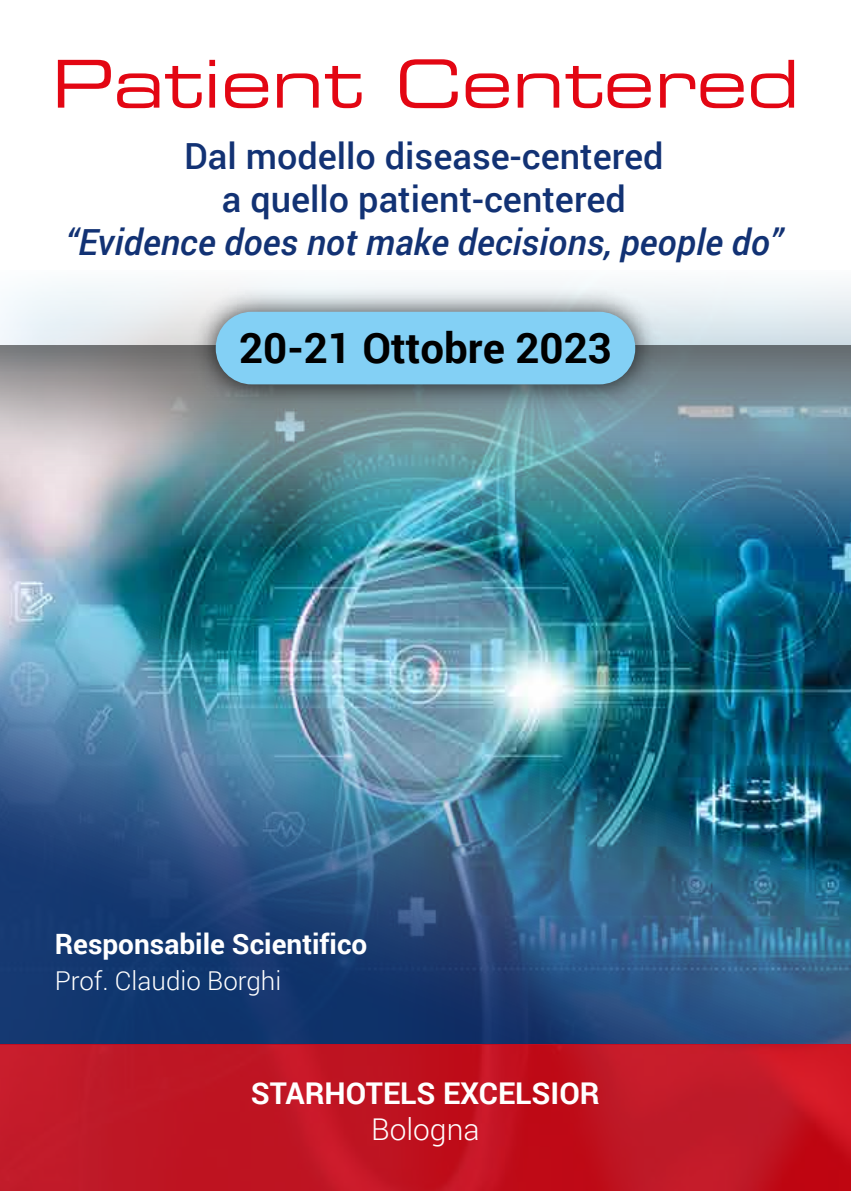
<style>
.page{position:relative;width:851px;height:1191px;background:#fff}
.page>*{position:absolute;margin:0;border:0;box-sizing:border-box;transform-origin:0 0}
.t1{font:66px "Eurostile Extended Two";color:#e30613}
.t2{font:700 42px "Roboto";color:#000}
.t3{font:500 36px/43.2px "Roboto";color:#123274;text-align:center}
.t4{font:italic 500 36px "Roboto";color:#123274}
.t5{font:700 30px "Roboto";color:#fff}
.t6{font:300 30px "Roboto";color:#fff}
.t7{font:700 28px "Roboto";color:#fff}
.t8{font:300 26px "Roboto";color:#fff}
</style>
<div class="page">
<img style="left:0;top:548px;width:850px;height:40px">
<svg style="left:0;top:285px;width:850px;height:263px"></svg>
<img style="left:0;top:588px;width:850px;height:457px">
<svg style="left:0;top:1045px;width:850px;height:146px;fill:#be1624"></svg>
<img style="left:0;top:345px;width:850px;height:195px">
<img style="left:184px;top:285px;width:483px;height:131px">
<div style="left:216px;top:312px;width:419px;height:72px;background:#83d0f5;border-radius:36px"></div>
<h1 class="t1" style="left:52px;top:39px;width:749px">Patient Centered</h1>
<p class="t3" style="left:184px;top:133px;width:481px">Dal modello disease-centered a quello patient-centered</p>
<p class="t4" style="left:65px;top:217px;width:718px">“Evidence does not make decisions, people do”</p>
<p class="t2" style="left:239px;top:319px;width:374px">20-21 Ottobre 2023</p>
<p class="t7" style="left:55px;top:924px;width:314px">Responsabile Scientifico</p>
<p class="t8" style="left:55px;top:962px;width:228px">Prof. Claudio Borghi</p>
<p class="t5" style="left:251px;top:1072px;width:350px">STARHOTELS EXCELSIOR</p>
<p class="t6" style="left:371px;top:1109px;width:110px">Bologna</p>
</div>
